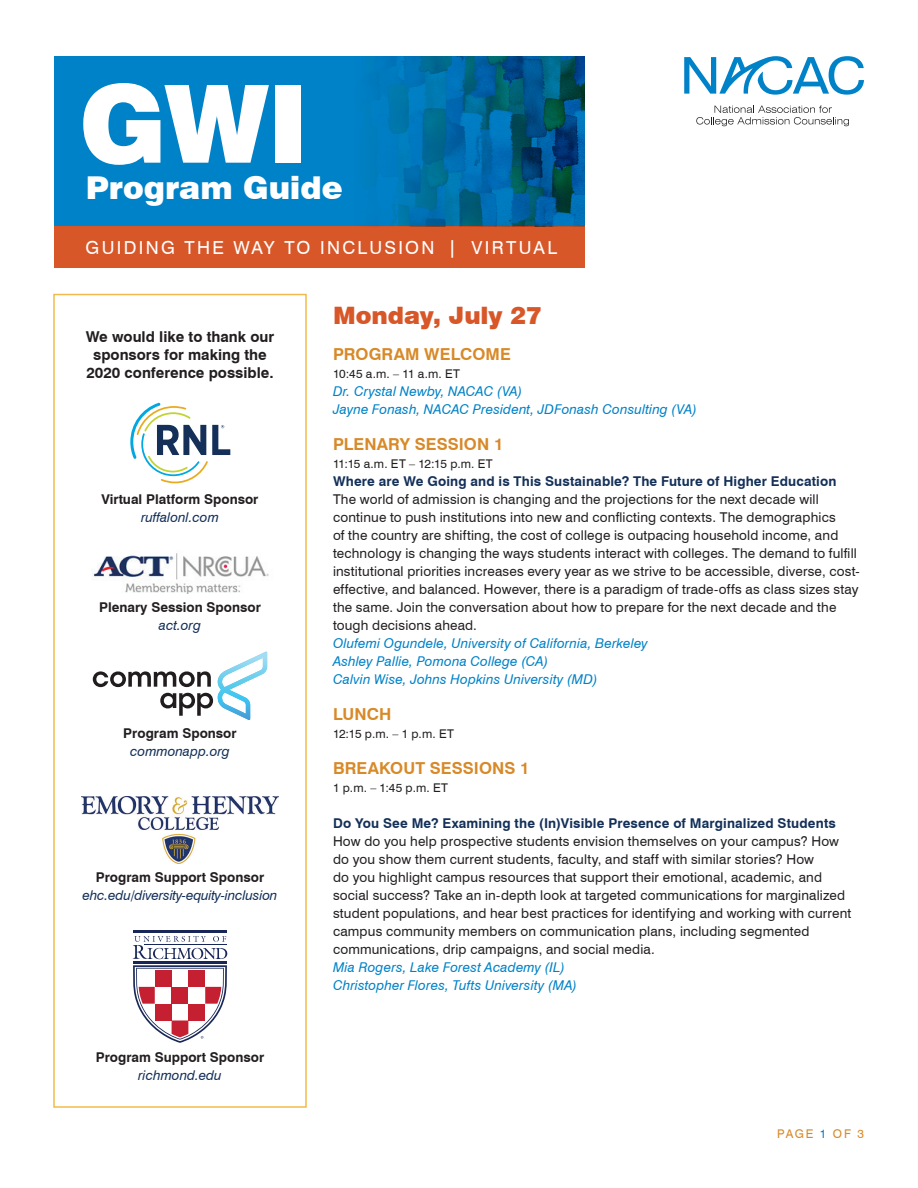
<style>
.page{position:relative;width:918px;height:1188px;background:#fff}
.page>*{position:absolute;margin:0;border:0;box-sizing:border-box;transform-origin:0 0}
.t1{font:900 108px "Swiss 721 BT";color:#fff}
.t2{font:900 31.5px "Swiss 721 BT";letter-spacing:-.005em;color:#fff}
.t3{font:900 24px "Swiss 721 BT";color:#d85729}
.t4{font:18px "Swiss 721 BT";letter-spacing:.13em;color:#fff}
.t5{font:700 16.5px "Swiss 721 BT";letter-spacing:.005em;color:#d88928}
.t6{font:700 15px/18px "Swiss 721 BT";color:#231f20;text-align:center}
.t7{font:13.5px/18px "Swiss 721 BT";letter-spacing:.015em;color:#231f20}
.t8{font:italic 13.5px/18px "Swiss 721 BT";letter-spacing:.01em;color:#0082c8}
.t9{font:700 13.5px "Swiss 721 BT";letter-spacing:.01em;color:#143059}
.t10{font:700 13.5px "Swiss 721 BT";color:#231f20}
.t11{font:italic 13.5px "Swiss 721 BT";color:#143059}
.t12{font:12px "Swiss 721 BT";letter-spacing:-.03em;color:#231f20}
.t13{font:12px "Swiss 721 BT";letter-spacing:.135em;color:#d88928}
.s1{font-family:"splekta"}
.s2{color:#0082c8}
</style>
<div class="page">
<svg style="left:130px;top:403px;width:100px;height:80px"></svg>
<img style="left:92px;top:553px;width:177px;height:41px">
<svg style="left:93px;top:652px;width:174px;height:68px"></svg>
<img style="left:82px;top:797px;width:196px;height:67px">
<svg style="left:132px;top:930px;width:96px;height:113px"></svg>
<div style="left:53px;top:294px;width:254px;height:814px;border:2px solid #f3bb4d"></div>
<svg style="left:684px;top:56px;width:180px;height:39px"></svg>
<svg style="left:696px;top:106px;width:153px;height:20px"></svg>
<div style="left:54px;top:56px;width:531px;height:212px;background:#0082c8"></div>
<div style="left:54px;top:227px;width:531px;height:41px;background:#d85729"></div>
<img style="left:355px;top:56px;width:230px;height:171px">
<h1 class="t1" style="left:79px;top:59px;width:231px">GWI</h1>
<h2 class="t2" style="left:86px;top:168px;width:258px">Program Guide</h2>
<h3 class="t4" style="left:86px;top:237px;width:473px">GUIDING THE WAY TO INCLUSION <span class="s1">|</span> VIRTUAL</h3>
<p class="t6" style="left:86px;top:328px;width:190px">We would like to thank our sponsors for making the<br>2020 conference possible.</p>
<p class="t10" style="left:101px;top:491px;width:159px">Virtual Platform Sponsor</p>
<p class="t11" style="left:141px;top:509px;width:79px">ruffalonl.com</p>
<p class="t10" style="left:99px;top:599px;width:163px">Plenary Session Sponsor</p>
<p class="t11" style="left:159px;top:617px;width:43px">act.org</p>
<p class="t10" style="left:123px;top:725px;width:115px">Program Sponsor</p>
<p class="t11" style="left:130px;top:743px;width:101px">commonapp.org</p>
<p class="t10" style="left:96px;top:869px;width:170px">Program Support Sponsor</p>
<p class="t11" style="left:83px;top:887px;width:196px">ehc.edu/diversity-equity-inclusion</p>
<p class="t10" style="left:96px;top:1049px;width:170px">Program Support Sponsor</p>
<p class="t11" style="left:138px;top:1067px;width:85px">richmond.edu</p>
<h3 class="t3" style="left:333px;top:301px;width:210px">Monday, July 27</h3>
<p class="t5" style="left:333px;top:344px;width:179px">PROGRAM WELCOME</p>
<p class="t12" style="left:333px;top:366px;width:129px">10:45 a.m. – 11 a.m. ET</p>
<p class="t8" style="left:333px;top:382px;width:365px">Dr. Crystal Newby, NACAC (VA)<br>Jayne Fonash, NACAC President, JDFonash Consulting (VA)</p>
<p class="t5" style="left:333px;top:434px;width:172px">PLENARY SESSION 1</p>
<p class="t12" style="left:333px;top:456px;width:161px">11:15 a.m. ET – 12:15 p.m. ET</p>
<p class="t9" style="left:333px;top:473px;width:505px">Where are We Going and is This Sustainable? The Future of Higher Education</p>
<p class="t7" style="left:333px;top:490px;width:528px">The world of admission is changing and the projections for the next decade will continue to push institutions into new and conflicting contexts. The demographics<br>of the country are shifting, the cost of college is outpacing household income, and technology is changing the ways students interact with colleges. The demand to fulfill institutional priorities increases every year as we strive to be accessible, diverse, cost&shy;effective, and balanced. However, there is a paradigm of trade-offs as class sizes stay the same. Join the conversation about how to prepare for the next decade and the tough decisions ahead.</p>
<p class="t8" style="left:333px;top:634px;width:316px">Olufemi Ogundele, University of California, Berkeley<br>Ashley Pallie, Pomona College (CA)<br>Calvin Wise, Johns Hopkins University (MD)</p>
<p class="t5" style="left:333px;top:704px;width:60px">LUNCH</p>
<p class="t12" style="left:333px;top:726px;width:122px">12:15 p.m. – 1 p.m. ET</p>
<p class="t5" style="left:333px;top:758px;width:198px">BREAKOUT SESSIONS 1</p>
<p class="t12" style="left:333px;top:780px;width:117px">1 p.m. – 1:45 p.m. ET</p>
<p class="t9" style="left:333px;top:815px;width:504px">Do You See Me? Examining the (In)Visible Presence of Marginalized Students</p>
<p class="t7" style="left:333px;top:832px;width:520px">How do you help prospective students envision themselves on your campus? How do you show them current students, faculty, and staff with similar stories? How<br>do you highlight campus resources that support their emotional, academic, and social success? Take an in-depth look at targeted communications for marginalized student populations, and hear best practices for identifying and working with current campus community members on communication plans, including segmented communications, drip campaigns, and social media.</p>
<p class="t8" style="left:333px;top:958px;width:246px">Mia Rogers, Lake Forest Academy (IL)<br>Christopher Flores, Tufts University (MA)</p>
<p class="t13" style="left:777px;top:1127px;width:88px">PAGE <span class="s2">1</span> OF 3</p>
</div>
